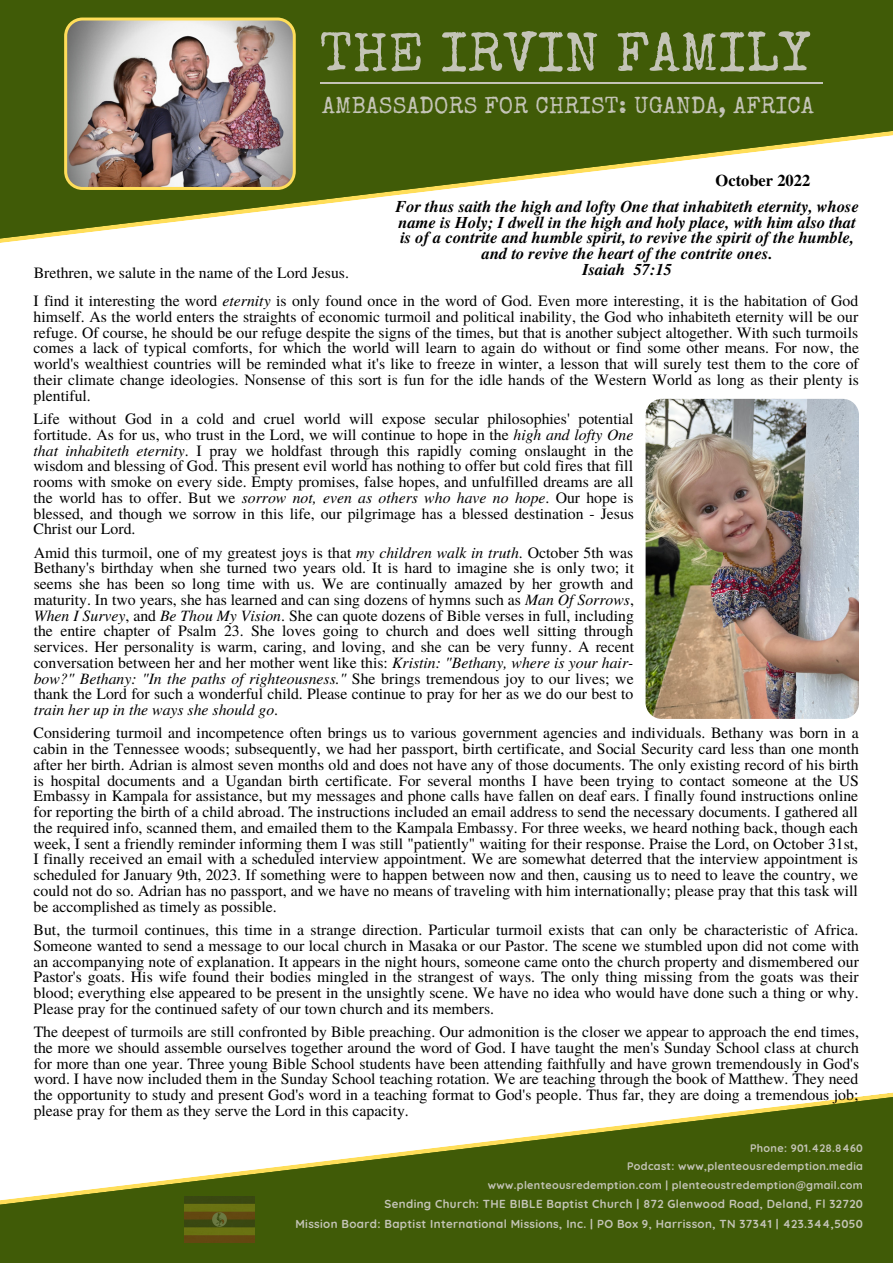
<style>
.page{position:relative;width:893px;height:1264px;background:#fff}
.page>*{position:absolute;margin:0;border:0;box-sizing:border-box;transform-origin:0 0}
.t1{font:54.45px "Special Elite";letter-spacing:.01em;color:#c4c4b7}
.t2{font:23.1px "Special Elite";letter-spacing:.01em;color:#c4c4b7}
.t3{font:italic 700 16.5px/15.8px "Te X Gyre Termes";color:#000;text-align:center}
.t4{font:700 16.5px "Te X Gyre Termes";color:#000}
.t5{font:15.75px/15.8px "Te X Gyre Termes";color:#000;text-align:justify}
.t6{font:700 11.55px/20px "Quicksand";letter-spacing:.03em;color:#c4c4b7;text-align:right}
.t7{font:700 10.8px/18.1px "Quicksand";letter-spacing:.03em;color:#c4c4b7;text-align:right}
.s1{font-style:italic}
</style>
<div class="page">
<div style="left:0;top:0;width:892px;height:1262px;background:#405b07"></div>
<div style="left:0;top:248px;width:892px;height:838px;background:#fff"></div>
<img style="left:64px;top:18px;width:232px;height:109px">
<img style="left:185px;top:1206px;width:69px;height:36px">
<svg style="left:0;top:127px;width:892px;height:121px"></svg>
<hr style="left:320px;top:83px;width:502px;height:1px;background:#c4c4b7">
<svg style="left:0;top:1086px;width:892px;height:120px;fill:#fffefd"></svg>
<img style="left:645px;top:399px;width:213px;height:320px;border-radius:16px">
<h1 class="t1" style="left:320px;top:32px;width:492px">THE IRVIN FAMILY</h1>
<h2 class="t2" style="left:322px;top:97px;width:493px">AMBASSADORS FOR CHRIST: UGANDA, AFRICA</h2>
<p class="t4" style="left:715px;top:167px;width:96px">October 2022</p>
<p class="t3" style="left:395px;top:198px;width:465px">For thus saith the high and lofty One that inhabiteth eternity, whose name is Holy; I dwell in the high and holy place, with him also that is of a contrite and humble spirit, to revive the spirit of the humble, and to revive the heart of the contrite ones.<br>Isaiah 57:15</p>
<p class="t5" style="left:34px;top:258px;width:826px;line-height:28.2px">Brethren, we salute in the name of the Lord Jesus.<br>I find it interesting the word <span class="s1">eternity</span> is only found once in the word of God. Even more interesting, it is the habitation of God</p>
<p class="t5" style="left:34px;top:308px;width:826px">himself. As the world enters the straights of economic turmoil and political inability, the God who inhabiteth eternity will be our refuge. Of course, he should be our refuge despite the signs of the times, but that is another subject altogether. With such turmoils comes a lack of typical comforts, for which the world will learn to again do without or find some other means. For now, the world's wealthiest countries will be reminded what it's like to freeze in winter, a lesson that will surely test them to the core of their climate change ideologies. Nonsense of this sort is fun for the idle hands of the Western World as long as their plenty is plentiful.</p>
<p class="t5" style="left:34px;top:410px;width:602px">Life without God in a cold and cruel world will expose secular philosophies' potential fortitude. As for us, who trust in the Lord, we will continue to hope in the <span class="s1">high and lofty One that inhabiteth eternity</span>. I pray we holdfast through this rapidly coming onslaught in the wisdom and blessing of God. This present evil world has nothing to offer but cold fires that fill rooms with smoke on every side. Empty promises, false hopes, and unfulfilled dreams are all the world has to offer. But we <span class="s1">sorrow not, even as others who have no hope</span>. Our hope is blessed, and though we sorrow in this life, our pilgrimage has a blessed destination - Jesus Christ our Lord.</p>
<p class="t5" style="left:34px;top:543px;width:602px">Amid this turmoil, one of my greatest joys is that <span class="s1">my children walk in truth</span>. October 5th was Bethany's birthday when she turned two years old. It is hard to imagine she is only two; it seems she has been so long time with us. We are continually amazed by her growth and maturity. In two years, she has learned and can sing dozens of hymns such as <span class="s1">Man Of Sorrows</span>, <span class="s1">When I Survey</span>, and <span class="s1">Be Thou My Vision</span>. She can quote dozens of Bible verses in full, including the entire chapter of Psalm 23. She loves going to church and does well sitting through services. Her personality is warm, caring, and loving, and she can be very funny. A recent conversation between her and her mother went like this: <span class="s1">Kristin: "Bethany, where is your hair&shy;bow?" Bethany: "In the paths of righteousness."</span> She brings tremendous joy to our lives; we thank the Lord for such a wonderful child. Please continue to pray for her as we do our best to <span class="s1">train her up in the ways she should go</span>.</p>
<p class="t5" style="left:34px;top:724px;width:826px">Considering turmoil and incompetence often brings us to various government agencies and individuals. Bethany was born in a cabin in the Tennessee woods; subsequently, we had her passport, birth certificate, and Social Security card less than one month after her birth. Adrian is almost seven months old and does not have any of those documents. The only existing record of his birth is hospital documents and a Ugandan birth certificate. For several months I have been trying to contact someone at the US Embassy in Kampala for assistance, but my messages and phone calls have fallen on deaf ears. I finally found instructions online for reporting the birth of a child abroad. The instructions included an email address to send the necessary documents. I gathered all the required info, scanned them, and emailed them to the Kampala Embassy. For three weeks, we heard nothing back, though each week, I sent a friendly reminder informing them I was still "patiently" waiting for their response. Praise the Lord, on October 31st, I finally received an email with a scheduled interview appointment. We are somewhat deterred that the interview appointment is scheduled for January 9th, 2023. If something were to happen between now and then, causing us to need to leave the country, we could not do so. Adrian has no passport, and we have no means of traveling with him internationally; please pray that this task will be accomplished as timely as possible.</p>
<p class="t5" style="left:34px;top:921px;width:826px">But, the turmoil continues, this time in a strange direction. Particular turmoil exists that can only be characteristic of Africa.<br>Someone wanted to send a message to our local church in Masaka or our Pastor. The scene we stumbled upon did not come with an accompanying note of explanation. It appears in the night hours, someone came onto the church property and dismembered our Pastor's goats. His wife found their bodies mingled in the strangest of ways. The only thing missing from the goats was their blood; everything else appeared to be present in the unsightly scene. We have no idea who would have done such a thing or why.<br>Please pray for the continued safety of our town church and its members.</p>
<p class="t5" style="left:34px;top:1023px;width:827px">The deepest of turmoils are still confronted by Bible preaching. Our admonition is the closer we appear to approach the end times, the more we should assemble ourselves together around the word of God. I have taught the men's Sunday School class at church for more than one year. Three young Bible School students have been attending faithfully and have grown tremendously in God's word. I have now included them in the Sunday School teaching rotation. We are teaching through the book of Matthew. They need the opportunity to study and present God's word in a teaching format to God's people. Thus far, they are doing a tremendous job; please pray for them as they serve the Lord in this capacity.</p>
<p class="t7" style="left:488px;top:1139px;width:376px">Phone: 901.428.8460<br>Podcast: www,plenteousredemption.media www.plenteousredemption.com | plenteoustredemption@gmail.com</p>
<p class="t6" style="left:295px;top:1194px;width:569px">Sending Church: THE BIBLE Baptist Church | 872 Glenwood Road, Deland, Fl 32720<br>Mission Board: Baptist International Missions, Inc. | PO Box 9, Harrisson, TN 37341 | 423.344,5050</p>
</div>
